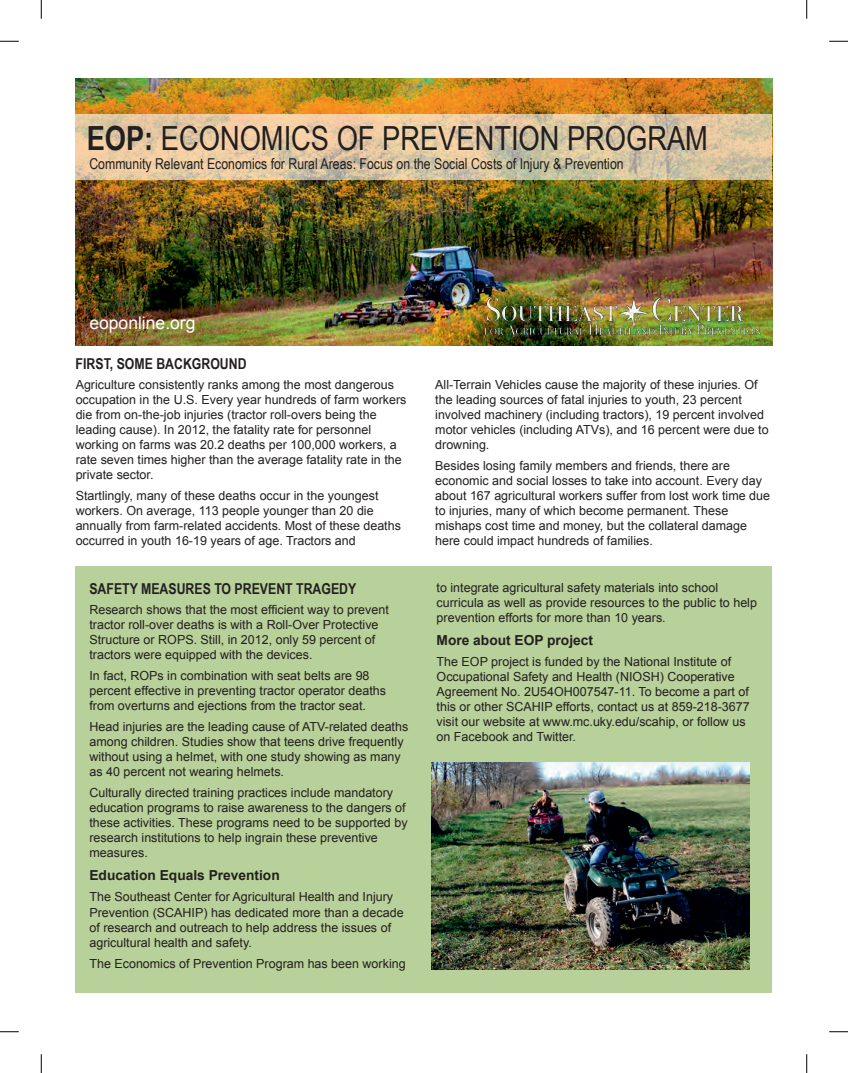
<style>
.page{position:relative;width:848px;height:1073px;background:#fff}
.page>*{position:absolute;margin:0;border:0;box-sizing:border-box;transform-origin:0 0}
.t1{font:33.25px "Arial Narrow";color:#231f20}
.t2{font:17.5px "Arial";color:#fff}
.t3{font:15px "Arial Narrow";color:#231f20}
.t4{font:700 15px "Arial Narrow";color:#231f20}
.t5{font:700 13.75px "Arial";color:#231f20}
.t6{font:12.5px/15px "Arial";color:#231f20}
.s1{font-weight:700}
</style>
<div class="page">
<img style="left:76px;top:78px;width:696px;height:268px">
<svg style="left:76px;top:114px;width:696px;height:66px;background:#dec7a2"></svg>
<div style="left:76px;top:566px;width:696px;height:426px;background:#b8d099"></div>
<img style="left:431px;top:762px;width:318px;height:207px">
<img style="left:484px;top:298px;width:276px;height:37px">
<svg style="left:0;top:40px;width:19px;height:2px"></svg>
<svg style="left:829px;top:40px;width:19px;height:2px"></svg>
<svg style="left:0;top:1031px;width:19px;height:1px"></svg>
<svg style="left:829px;top:1031px;width:19px;height:1px"></svg>
<svg style="left:40px;top:0;width:2px;height:19px"></svg>
<svg style="left:40px;top:1054px;width:2px;height:18px"></svg>
<svg style="left:806px;top:0;width:1px;height:19px"></svg>
<svg style="left:806px;top:1054px;width:1px;height:18px"></svg>
<h1 class="t1" style="left:87px;top:114px;width:622px"><span class="s1">EOP:</span> ECONOMICS OF PREVENTION PROGRAM</h1>
<p class="t3" style="left:89px;top:153px;width:535px">Community Relevant Economics for Rural Areas: Focus on the Social Costs of Injury &amp; Prevention</p>
<h2 class="t2" style="left:89px;top:311px;width:108px">eoponline.org</h2>
<p class="t4" style="left:76px;top:352px;width:172px">FIRST, SOME BACKGROUND</p>
<p class="t6" style="left:76px;top:377px;width:332px">Agriculture consistently ranks among the most dangerous occupation in the U.S. Every year hundreds of farm workers die from on-the-job injuries (tractor roll-overs being the leading cause). In 2012, the fatality rate for personnel working on farms was 20.2 deaths per 100,000 workers, a rate seven times higher than the average fatality rate in the private sector.</p>
<p class="t6" style="left:76px;top:488px;width:327px">Startlingly, many of these deaths occur in the youngest workers. On average, 113 people younger than 20 die annually from farm-related accidents. Most of these deaths occurred in youth 16-19 years of age. Tractors and</p>
<p class="t4" style="left:89px;top:577px;width:268px">SAFETY MEASURES TO PREVENT TRAGEDY</p>
<p class="t6" style="left:89px;top:602px;width:301px">Research shows that the most efficient way to prevent tractor roll-over deaths is with a Roll-Over Protective Structure or ROPS. Still, in 2012, only 59 percent of tractors were equipped with the devices.</p>
<p class="t6" style="left:89px;top:668px;width:298px">In fact, ROPs in combination with seat belts are 98 percent effective in preventing tractor operator deaths from overturns and ejections from the tractor seat.</p>
<p class="t6" style="left:89px;top:719px;width:320px">Head injuries are the leading cause of ATV-related deaths among children. Studies show that teens drive frequently without using a helmet, with one study showing as many as 40 percent not wearing helmets.</p>
<p class="t6" style="left:89px;top:785px;width:319px">Culturally directed training practices include mandatory education programs to raise awareness to the dangers of these activities. These programs need to be supported by research institutions to help ingrain these preventive measures.</p>
<p class="t5" style="left:89px;top:866px;width:192px">Education Equals Prevention</p>
<p class="t6" style="left:89px;top:889px;width:316px">The Southeast Center for Agricultural Health and Injury Prevention (SCAHIP) has dedicated more than a decade of research and outreach to help address the issues of agricultural health and safety.</p>
<p class="t6" style="left:89px;top:956px;width:318px">The Economics of Prevention Program has been working</p>
<p class="t6" style="left:435px;top:377px;width:335px">All-Terrain Vehicles cause the majority of these injuries. Of the leading sources of fatal injuries to youth, 23 percent involved machinery (including tractors), 19 percent involved motor vehicles (including ATVs), and 16 percent were due to drowning.</p>
<p class="t6" style="left:435px;top:458px;width:336px">Besides losing family members and friends, there are economic and social losses to take into account. Every day about 167 agricultural workers suffer from lost work time due to injuries, many of which become permanent. These mishaps cost time and money, but the collateral damage here could impact hundreds of families.</p>
<p class="t6" style="left:436px;top:580px;width:322px">to integrate agricultural safety materials into school curricula as well as provide resources to the public to help prevention efforts for more than 10 years.</p>
<p class="t5" style="left:436px;top:631px;width:158px">More about EOP project</p>
<p class="t6" style="left:436px;top:654px;width:314px">The EOP project is funded by the National Institute of Occupational Safety and Health (NIOSH) Cooperative Agreement No. 2U54OH007547-11. To become a part of this or other SCAHIP efforts, contact us at 859-218-3677 visit our website at www.mc.uky.edu/scahip, or follow us on Facebook and Twitter.</p>
</div>
